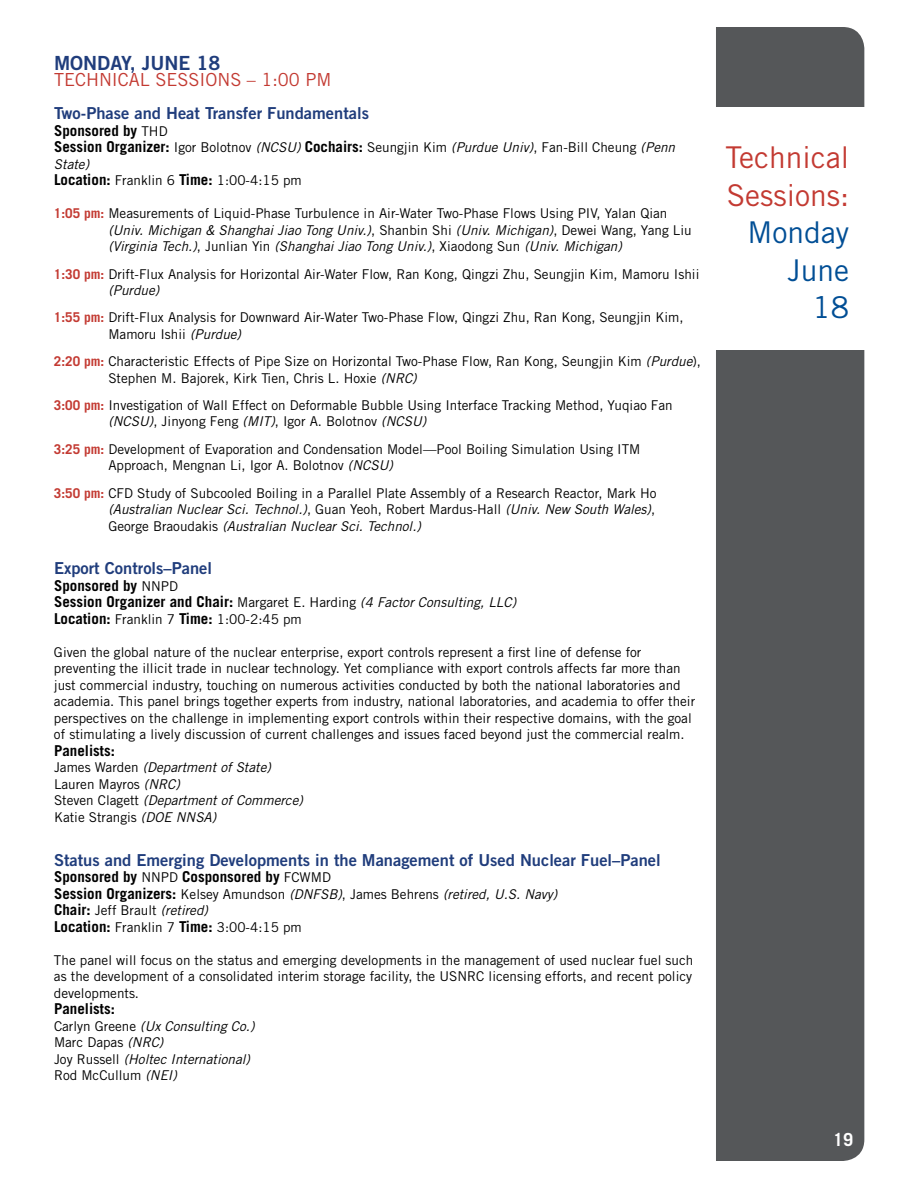
<style>
.page{position:relative;width:918px;height:1188px;background:#fff}
.page>*{position:absolute;margin:0;border:0;box-sizing:border-box;transform-origin:0 0}
.t1{font:30px/37.5px "Trade Gothic";color:#c33a32}
.t2{font:30px/37.5px "Trade Gothic";color:#004e95;text-align:right}
.t3{font:19.5px "Trade Gothic Bold Two";color:#203d7c}
.t4{font:18px "Trade Gothic";color:#c33a32}
.t5{font:700 18px "Trade Gothic";color:#fff}
.t6{font:16.5px "Trade Gothic Bold Two";color:#203d7c}
.t7{font:700 15px/16.5px "Trade Gothic";color:#000}
.t8{font:13.5px/16.5px "Trade Gothic";color:#000}
.t9{font:italic 13.5px/16.5px "Trade Gothic";color:#000}
.s1{font-weight:400;font-size:13.5px}
.s2{font-weight:700;font-size:15px}
.s3{font-style:italic}
.s4{font-weight:700;color:#c33a32}
.s5{font-weight:400;font-style:italic;font-size:13.5px}
.s6{font-style:normal}
</style>
<div class="page">
<div style="left:716px;top:27px;width:148px;height:1134px;background:#555759"></div>
<div style="left:705px;top:107px;width:186px;height:243px;background:#fff"></div>
<h2 class="t3" style="left:54px;top:51px;width:168px">MONDAY, JUNE 18</h2>
<h3 class="t4" style="left:54px;top:69px;width:279px">TECHNICAL SESSIONS – 1:00 PM</h3>
<p class="t6" style="left:54px;top:103px;width:317px">Two-Phase and Heat Transfer Fundamentals</p>
<p class="t7" style="left:54px;top:122px;width:115px">Sponsored by <span class="s1">THD</span></p>
<p class="t8" style="left:54px;top:139px;width:623px"><span class="s2">Session Organizer:</span> Igor Bolotnov <span class="s3">(NCSU)</span> <span class="s2">Cochairs:</span> Seungjin Kim <span class="s3">(Purdue Univ)</span>, Fan-Bill Cheung <span class="s3">(Penn<br>State)<br></span><span class="s2">Location:</span> Franklin 6 <span class="s2">Time:</span> 1:00-4:15 pm</p>
<p class="t8" style="left:108px;top:205px;width:585px;text-indent:-54px"><span class="s4">1:05 pm:</span> Measurements of Liquid-Phase Turbulence in Air-Water Two-Phase Flows Using PIV, Yalan Qian <span class="s3">(Univ. Michigan &amp; Shanghai Jiao Tong Univ.)</span>, Shanbin Shi <span class="s3">(Univ. Michigan)</span>, Dewei Wang, Yang Liu <span class="s3">(Virginia Tech.)</span>, Junlian Yin <span class="s3">(Shanghai Jiao Tong Univ.)</span>, Xiaodong Sun <span class="s3">(Univ. Michigan)</span></p>
<p class="t8" style="left:108px;top:265px;width:593px;text-indent:-54px"><span class="s4">1:30 pm:</span> Drift-Flux Analysis for Horizontal Air-Water Flow, Ran Kong, Qingzi Zhu, Seungjin Kim, Mamoru Ishii <span class="s3">(Purdue)</span></p>
<p class="t8" style="left:108px;top:309px;width:577px;text-indent:-54px"><span class="s4">1:55 pm:</span> Drift-Flux Analysis for Downward Air-Water Two-Phase Flow, Qingzi Zhu, Ran Kong, Seungjin Kim,<br>Mamoru Ishii <span class="s3">(Purdue)</span></p>
<p class="t8" style="left:108px;top:353px;width:594px;text-indent:-54px"><span class="s4">2:20 pm:</span> Characteristic Effects of Pipe Size on Horizontal Two-Phase Flow, Ran Kong, Seungjin Kim <span class="s3">(Purdue</span>),<br>Stephen M. Bajorek, Kirk Tien, Chris L. Hoxie <span class="s3">(NRC)</span></p>
<p class="t8" style="left:108px;top:397px;width:566px;text-indent:-54px"><span class="s4">3:00 pm:</span> Investigation of Wall Effect on Deformable Bubble Using Interface Tracking Method, Yuqiao Fan <span class="s3">(NCSU)</span>, Jinyong Feng <span class="s3">(MIT)</span>, Igor A. Bolotnov <span class="s3">(NCSU)</span></p>
<p class="t8" style="left:108px;top:441px;width:534px;text-indent:-54px"><span class="s4">3:25 pm:</span> Development of Evaporation and Condensation Model—Pool Boiling Simulation Using ITM<br>Approach, Mengnan Li, Igor A. Bolotnov <span class="s3">(NCSU)</span></p>
<p class="t8" style="left:108px;top:484px;width:550px;text-align:justify;text-indent:-54px"><span class="s4">3:50 pm:</span> CFD Study of Subcooled Boiling in a Parallel Plate Assembly of a Research Reactor, Mark Ho <span class="s3">(Australian Nuclear Sci. Technol.)</span>, Guan Yeoh, Robert Mardus-Hall <span class="s3">(Univ. New South Wales)</span>, George Braoudakis <span class="s3">(Australian Nuclear Sci. Technol.)</span></p>
<p class="t6" style="left:54px;top:558px;width:160px">Export Controls–Panel</p>
<p class="t7" style="left:54px;top:577px;width:464px">Sponsored by <span class="s1">NNPD<br></span>Session Organizer and Chair: <span class="s1">Margaret E. Harding</span> <span class="s5">(4 Factor Consulting, LLC)</span></p>
<p class="t8" style="left:54px;top:611px;width:249px"><span class="s2">Location:</span> Franklin 7 <span class="s2">Time:</span> 1:00-2:45 pm</p>
<p class="t8" style="left:54px;top:644px;width:643px">Given the global nature of the nuclear enterprise, export controls represent a first line of defense for preventing the illicit trade in nuclear technology. Yet compliance with export controls affects far more than just commercial industry, touching on numerous activities conducted by both the national laboratories and academia. This panel brings together experts from industry, national laboratories, and academia to offer their perspectives on the challenge in implementing export controls within their respective domains, with the goal of stimulating a lively discussion of current challenges and issues faced beyond just the commercial realm.</p>
<p class="t7" style="left:54px;top:742px;width:62px">Panelists:</p>
<p class="t9" style="left:54px;top:759px;width:250px"><span class="s6">James Warden</span> (Department of State)<br><span class="s6">Lauren Mayros</span> (NRC)<br><span class="s6">Steven Clagett</span> (Department of Commerce)<br><span class="s6">Katie Strangis</span> (DOE NNSA)</p>
<p class="t6" style="left:54px;top:850px;width:608px">Status and Emerging Developments in the Management of Used Nuclear Fuel–Panel</p>
<p class="t7" style="left:54px;top:868px;width:279px">Sponsored by <span class="s1">NNPD</span> Cosponsored by <span class="s1">FCWMD</span></p>
<p class="t8" style="left:54px;top:885px;width:505px"><span class="s2">Session Organizers:</span> Kelsey Amundson <span class="s3">(DNFSB)</span>, James Behrens <span class="s3">(retired, U.S. Navy)<br></span><span class="s2">Chair:</span> Jeff Brault <span class="s3">(retired)<br></span><span class="s2">Location:</span> Franklin 7 <span class="s2">Time:</span> 3:00-4:15 pm</p>
<p class="t8" style="left:54px;top:951px;width:641px;text-align:justify">The panel will focus on the status and emerging developments in the management of used nuclear fuel such as the development of a consolidated interim storage facility, the USNRC licensing efforts, and recent policy developments.</p>
<p class="t7" style="left:54px;top:1000px;width:62px">Panelists:</p>
<p class="t9" style="left:54px;top:1017px;width:202px"><span class="s6">Carlyn Greene</span> (Ux Consulting Co.)<br><span class="s6">Marc Dapas</span> (NRC)<br><span class="s6">Joy Russell</span> (Holtec International)<br><span class="s6">Rod McCullum</span> (NEI)</p>
<h1 class="t1" style="left:725px;top:139px;width:125px">Technical<br>Sessions:</h1>
<h1 class="t2" style="left:748px;top:214px;width:103px">Monday<br>June<br>18</h1>
<h3 class="t5" style="left:833px;top:1128px;width:22px">19</h3>
</div>
